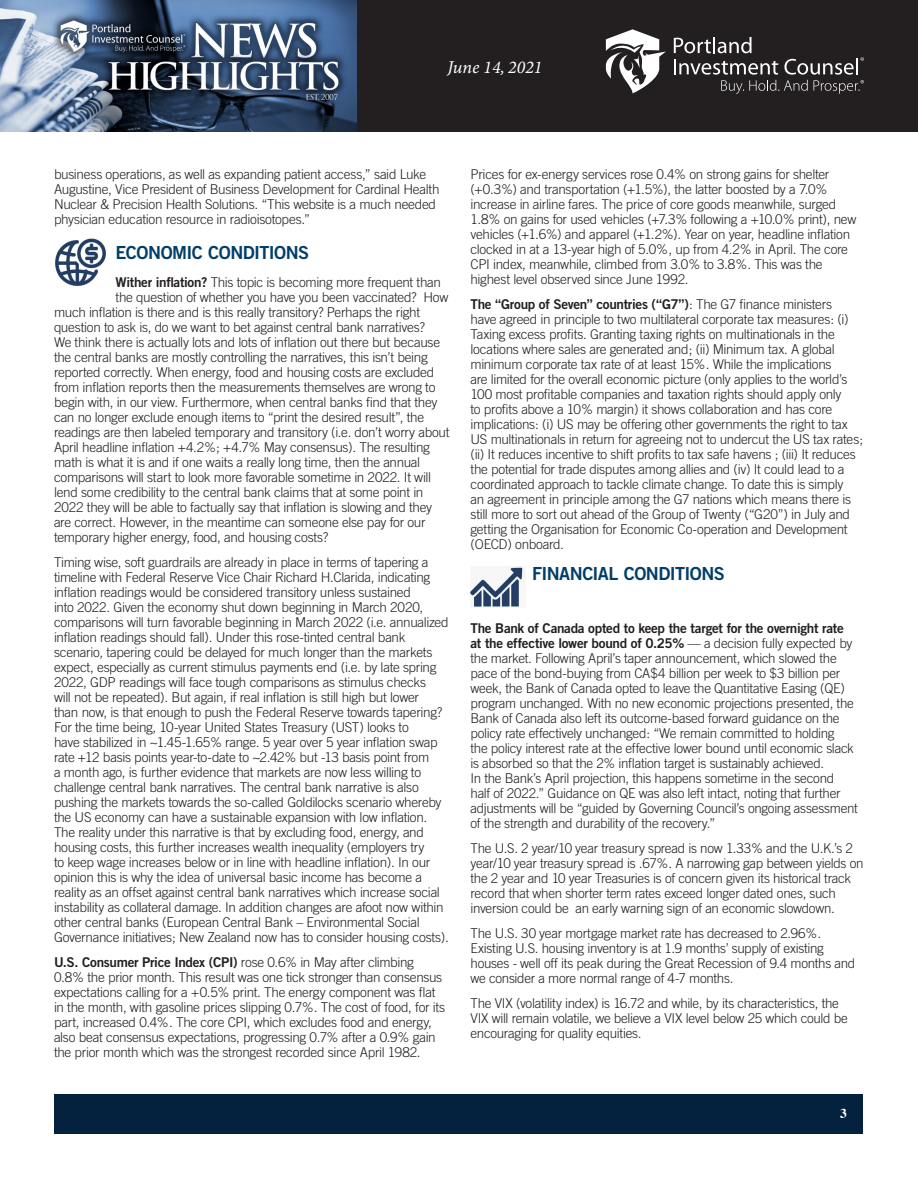
<style>
.page{position:relative;width:918px;height:1188px;background:#fff}
.page>*{position:absolute;margin:0;border:0;box-sizing:border-box;transform-origin:0 0}
.Article_-_Body{font:18px "Trade Gothic Bold Two";letter-spacing:-.03em;color:#003e69}
.t1{font:italic 18px "Minion Variable Concept";color:#fff}
.Article_-_Body-2{font:300 13.5px/15px "Trade Gothic";letter-spacing:-.025em;color:#231f20}
.t2{font:700 13.5px "Times";color:#fff}
.s1{font-family:"Trade Gothic Bold Two";font-weight:400}
</style>
<div class="page">
<div style="left:356px;top:0;width:562px;height:132px;background:#231f20"></div>
<img style="left:0;top:0;width:356px;height:132px">
<svg style="left:674px;top:37px;width:190px;height:57px"></svg>
<svg style="left:606px;top:29px;width:60px;height:64px"></svg>
<div style="left:55px;top:1094px;width:808px;height:39px;background:#04213e"></div>
<img style="left:55px;top:238px;width:51px;height:48px">
<img style="left:471px;top:567px;width:52px;height:40px">
<h1 class="t1" style="left:447px;top:55px;width:97px">June 14, 2021</h1>
<p class="Article_-_Body-2" style="left:54px;top:167px;width:387px">business operations, as well as expanding patient access,” said Luke Augustine, Vice President of Business Development for Cardinal Health Nuclear &amp; Precision Health Solutions. “This website is a much needed physician education resource in radioisotopes.”</p>
<p class="Article_-_Body" style="left:115px;top:241px;width:195px">ECONOMIC CONDITIONS</p>
<p class="Article_-_Body-2" style="left:116px;top:275px;width:327px"><span class="s1">Wither inflation?</span> This topic is becoming more frequent than</p>
<p class="Article_-_Body-2" style="left:116px;top:290px;width:334px">the question of whether you have you been vaccinated? How</p>
<p class="Article_-_Body-2" style="left:54px;top:305px;width:368px">much inflation is there and is this really transitory? Perhaps the right</p>
<p class="Article_-_Body-2" style="left:54px;top:320px;width:372px">question to ask is, do we want to bet against central bank narratives?</p>
<p class="Article_-_Body-2" style="left:54px;top:335px;width:388px">We think there is actually lots and lots of inflation out there but because</p>
<p class="Article_-_Body-2" style="left:54px;top:350px;width:375px">the central banks are mostly controlling the narratives, this isn’t being</p>
<p class="Article_-_Body-2" style="left:54px;top:365px;width:382px">reported correctly. When energy, food and housing costs are excluded</p>
<p class="Article_-_Body-2" style="left:54px;top:380px;width:383px">from inflation reports then the measurements themselves are wrong to</p>
<p class="Article_-_Body-2" style="left:54px;top:395px;width:385px">begin with, in our view. Furthermore, when central banks find that they</p>
<p class="Article_-_Body-2" style="left:54px;top:410px;width:372px">can no longer exclude enough items to “print the desired result”, the</p>
<p class="Article_-_Body-2" style="left:54px;top:425px;width:397px">readings are then labeled temporary and transitory (i.e. don’t worry about</p>
<p class="Article_-_Body-2" style="left:54px;top:440px;width:378px">April headline inflation +4.2%; +4.7% May consensus). The resulting</p>
<p class="Article_-_Body-2" style="left:54px;top:455px;width:368px">math is what it is and if one waits a really long time, then the annual</p>
<p class="Article_-_Body-2" style="left:54px;top:470px;width:379px">comparisons will start to look more favorable sometime in 2022. It will</p>
<p class="Article_-_Body-2" style="left:54px;top:485px;width:371px">lend some credibility to the central bank claims that at some point in</p>
<p class="Article_-_Body-2" style="left:54px;top:500px;width:380px">2022 they will be able to factually say that inflation is slowing and they</p>
<p class="Article_-_Body-2" style="left:54px;top:515px;width:373px">are correct. However, in the meantime can someone else pay for our</p>
<p class="Article_-_Body-2" style="left:54px;top:530px;width:276px">temporary higher energy, food, and housing costs?</p>
<p class="Article_-_Body-2" style="left:54px;top:554px;width:396px">Timing wise, soft guardrails are already in place in terms of tapering a timeline with Federal Reserve Vice Chair Richard H.Clarida, indicating inflation readings would be considered transitory unless sustained<br>into 2022. Given the economy shut down beginning in March 2020, comparisons will turn favorable beginning in March 2022 (i.e. annualized inflation readings should fall). Under this rose-tinted central bank scenario, tapering could be delayed for much longer than the markets expect, especially as current stimulus payments end (i.e. by late spring 2022, GDP readings will face tough comparisons as stimulus checks<br>will not be repeated). But again, if real inflation is still high but lower<br>than now, is that enough to push the Federal Reserve towards tapering?<br>For the time being, 10-year United States Treasury (UST) looks to<br>have stabilized in ~1.45-1.65% range. 5 year over 5 year inflation swap rate +12 basis points year-to-date to ~2.42% but -13 basis point from<br>a month ago, is further evidence that markets are now less willing to challenge central bank narratives. The central bank narrative is also pushing the markets towards the so-called Goldilocks scenario whereby the US economy can have a sustainable expansion with low inflation.<br>The reality under this narrative is that by excluding food, energy, and housing costs, this further increases wealth inequality (employers try<br>to keep wage increases below or in line with headline inflation). In our opinion this is why the idea of universal basic income has become a reality as an offset against central bank narratives which increase social instability as collateral damage. In addition changes are afoot now within other central banks (European Central Bank – Environmental Social Governance initiatives; New Zealand now has to consider housing costs).</p>
<p class="Article_-_Body-2" style="left:54px;top:954px;width:393px"><span class="s1">U.S. Consumer Price Index (CPI)</span> rose 0.6% in May after climbing 0.8% the prior month. This result was one tick stronger than consensus expectations calling for a +0.5% print. The energy component was flat in the month, with gasoline prices slipping 0.7%. The cost of food, for its part, increased 0.4%. The core CPI, which excludes food and energy, also beat consensus expectations, progressing 0.7% after a 0.9% gain the prior month which was the strongest recorded since April 1982.</p>
<p class="Article_-_Body-2" style="left:471px;top:167px;width:387px">Prices for ex-energy services rose 0.4% on strong gains for shelter (+0.3%) and transportation (+1.5%), the latter boosted by a 7.0% increase in airline fares. The price of core goods meanwhile, surged 1.8% on gains for used vehicles (+7.3% following a +10.0% print), new vehicles (+1.6%) and apparel (+1.2%). Year on year, headline inflation clocked in at a 13-year high of 5.0%, up from 4.2% in April. The core CPI index, meanwhile, climbed from 3.0% to 3.8%. This was the highest level observed since June 1992.</p>
<p class="Article_-_Body-2" style="left:471px;top:296px;width:394px"><span class="s1">The “Group of Seven” countries (“G7”)</span>: The G7 finance ministers<br>have agreed in principle to two multilateral corporate tax measures: (i)<br>Taxing excess profits. Granting taxing rights on multinationals in the locations where sales are generated and; (ii) Minimum tax. A global minimum corporate tax rate of at least 15%. While the implications<br>are limited for the overall economic picture (only applies to the world’s 100 most profitable companies and taxation rights should apply only<br>to profits above a 10% margin) it shows collaboration and has core implications: (i) US may be offering other governments the right to tax US multinationals in return for agreeing not to undercut the US tax rates; (ii) It reduces incentive to shift profits to tax safe havens ; (iii) It reduces the potential for trade disputes among allies and (iv) It could lead to a coordinated approach to tackle climate change. To date this is simply<br>an agreement in principle among the G7 nations which means there is still more to sort out ahead of the Group of Twenty (“G20”) in July and getting the Organisation for Economic Co-operation and Development (OECD) onboard.</p>
<p class="Article_-_Body" style="left:532px;top:563px;width:194px">FINANCIAL CONDITIONS</p>
<p class="Article_-_Body-2" style="left:471px;top:621px;width:389px"><span class="s1">The Bank of Canada opted to keep the target for the overnight rate at the effective lower bound of 0.25%</span> — a decision fully expected by the market. Following April’s taper announcement, which slowed the pace of the bond-buying from CA$4 billion per week to $3 billion per week, the Bank of Canada opted to leave the Quantitative Easing (QE) program unchanged. With no new economic projections presented, the Bank of Canada also left its outcome-based forward guidance on the policy rate effectively unchanged: “We remain committed to holding<br>the policy interest rate at the effective lower bound until economic slack is absorbed so that the 2% inflation target is sustainably achieved.<br>In the Bank’s April projection, this happens sometime in the second<br>half of 2022.” Guidance on QE was also left intact, noting that further adjustments will be “guided by Governing Council’s ongoing assessment of the strength and durability of the recovery.”</p>
<p class="Article_-_Body-2" style="left:471px;top:841px;width:395px">The U.S. 2 year/10 year treasury spread is now 1.33% and the U.K.’s 2 year/10 year treasury spread is .67%. A narrowing gap between yields on the 2 year and 10 year Treasuries is of concern given its historical track record that when shorter term rates exceed longer dated ones, such inversion could be an early warning sign of an economic slowdown.</p>
<p class="Article_-_Body-2" style="left:471px;top:925px;width:386px">The U.S. 30 year mortgage market rate has decreased to 2.96%.<br>Existing U.S. housing inventory is at 1.9 months’ supply of existing houses - well off its peak during the Great Recession of 9.4 months and we consider a more normal range of 4-7 months.</p>
<p class="Article_-_Body-2" style="left:471px;top:995px;width:379px">The VIX (volatility index) is 16.72 and while, by its characteristics, the<br>VIX will remain volatile, we believe a VIX level below 25 which could be encouraging for quality equities.</p>
<p class="t2" style="left:840px;top:1100px;width:8px">3</p>
</div>
